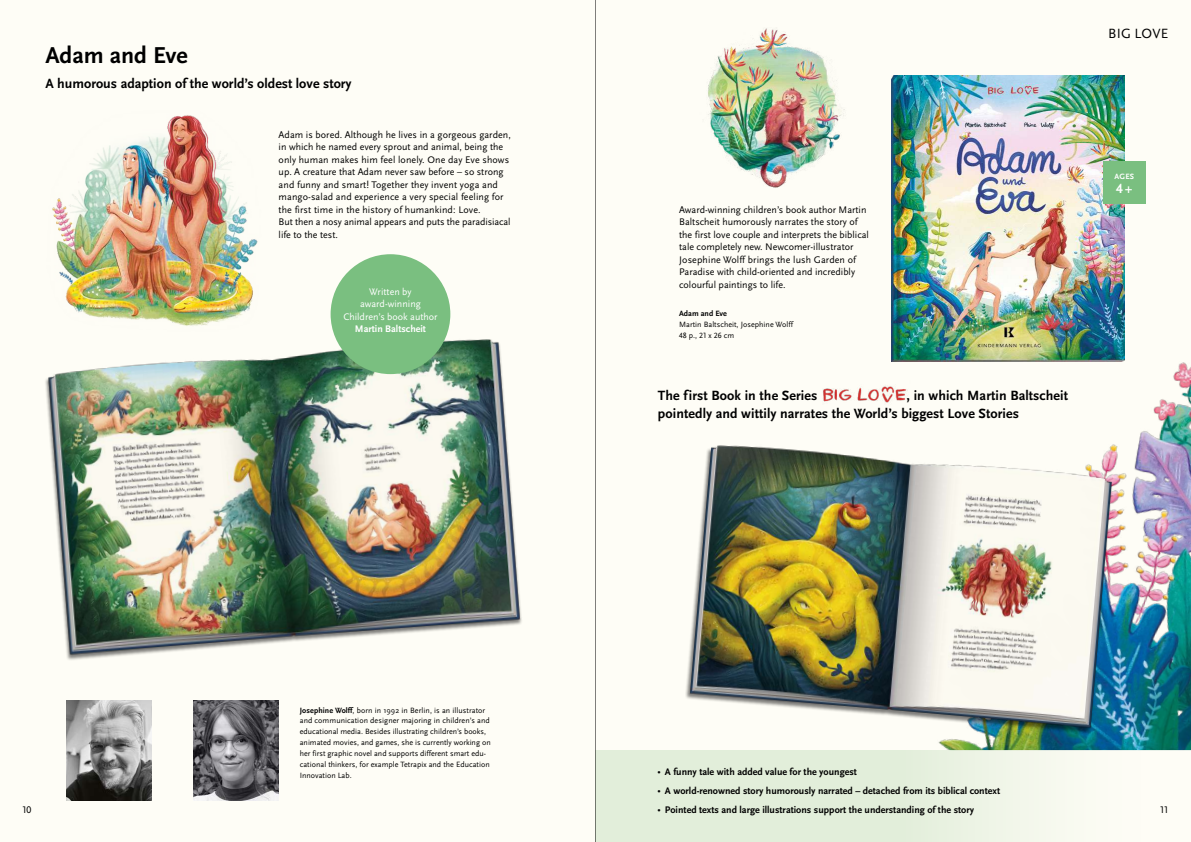
<style>
.page{position:relative;width:1191px;height:842px;background:#fefdf6}
.page>*{position:absolute;margin:0;border:0;box-sizing:border-box;transform-origin:0 0}
.t1{font:700 24px "Scala Sans Pro";color:#000}
.t2{font:700 14px/18px "Scala Sans Pro";letter-spacing:.005em;color:#000}
.t3{font:14px "Scala Sans Pro";letter-spacing:.01em;color:#000}
.t4{font:700 14px "Scala Sans Pro";color:#fff}
.t5{font:10px/12.5px "Scala Sans Pro";color:#000}
.t6{font:700 10px "Scala Sans Pro";color:#000}
.t7{font:10px/12.5px "Scala Sans Pro";color:#fff;text-align:center}
.t8{font:700 10px "Scala Sans Pro";color:#fff}
.t9{font:8px/10.9px "Scala Sans Pro";color:#000}
.t10{font:700 8px "Scala Sans Pro";letter-spacing:.005em;color:#000}
.t11{font:700 8px "Scala Sans Pro";color:#fff}
.s1{font-weight:700}
.s2{font-size:7.5px}
</style>
<div class="page">
<img style="left:1124px;top:336px;width:67px;height:414px">
<img style="left:67px;top:700px;width:84px;height:100px">
<img style="left:194px;top:700px;width:85px;height:100px">
<img style="left:45px;top:304px;width:477px;height:356px">
<img style="left:685px;top:414px;width:455px;height:336px">
<img style="left:47px;top:115px;width:214px;height:217px">
<img style="left:708px;top:28px;width:137px;height:160px">
<div style="left:330px;top:254px;width:120px;height:120px;background:#7abf80;border-radius:50%"></div>
<div style="left:595px;top:750px;width:596px;height:92px;background:linear-gradient(to right,#daead2,#fbfbf3)"></div>
<img style="left:891px;top:75px;width:233px;height:287px">
<img style="left:823px;top:386px;width:85px;height:17px">
<div style="left:1103px;top:162px;width:42px;height:42px;background:#7abf80"></div>
<hr style="left:595px;top:0;width:1px;height:842px;background:#000">
<h1 class="t1" style="left:45px;top:41px;width:144px">Adam and Eve</h1>
<h2 class="t2" style="left:45px;top:74px;width:308px">A humorous adaption of the world’s oldest love story</h2>
<p class="t5" style="left:279px;top:128px;width:234px">Adam is bored. Although he lives in a gorgeous garden, in which he named every sprout and animal, being the only human makes him feel lonely. One day Eve shows up. A creature that Adam never saw before – so strong and funny and smart! Together they invent yoga and mango-salad and experience a very special feeling for the first time in the history of humankind: Love.<br>But then a nosy animal appears and puts the paradisiacal life to the test.</p>
<p class="t7" style="left:343px;top:285px;width:96px">Written by award-winning<br>Children’s book author</p>
<p class="t8" style="left:355px;top:323px;width:73px">Martin Baltscheit</p>
<h2 class="t3" style="left:1108px;top:25px;width:61px">BIG LOVE</h2>
<p class="t5" style="left:679px;top:203px;width:191px">Award-winning children’s book author Martin Baltscheit humorously narrates the story of the first love couple and interprets the biblical tale completely new. Newcomer-illustrator Josephine Wolff brings the lush Garden of Paradise with child-oriented and incredibly colourful paintings to life.</p>
<p class="t10" style="left:679px;top:308px;width:49px">Adam and Eve</p>
<p class="t9" style="left:679px;top:319px;width:115px">Martin Baltscheit, Josephine Wolff<br>48 p., 21 x 26 cm</p>
<h2 class="t2" style="left:658px;top:387px;width:161px">The first Book in the Series</h2>
<h2 class="t2" style="left:658px;top:387px;width:412px;text-indent:249px">, in which Martin Baltscheit pointedly and wittily narrates the World’s biggest Love Stories</h2>
<p class="t11" style="left:1114px;top:172px;width:21px">AGES</p>
<h2 class="t4" style="left:1116px;top:180px;width:18px">4+</h2>
<p class="t9" style="left:300px;top:704px;width:192px"><span class="s1">Josephine Wolff</span>, born in 1992 in Berlin, is an illustrator and communication designer majoring in children’s and educational media. Besides illustrating children’s books, animated movies, and games, she is currently working on her first graphic novel and supports different smart edu&shy;cational thinkers, for example Tetrapix and the Education Innovation Lab.</p>
<p class="t6" style="left:658px;top:766px;width:201px"><span class="s2">•</span> A funny tale with added value for the youngest</p>
<p class="t6" style="left:658px;top:785px;width:344px"><span class="s2">•</span> A world-renowned story humorously narrated – detached from its biblical context</p>
<p class="t6" style="left:658px;top:804px;width:318px"><span class="s2">•</span> Pointed texts and large illustrations support the understanding of the story</p>
<p class="t5" style="left:23px;top:803px;width:10px">10</p>
<p class="t5" style="left:1160px;top:803px;width:9px">11</p>
</div>
